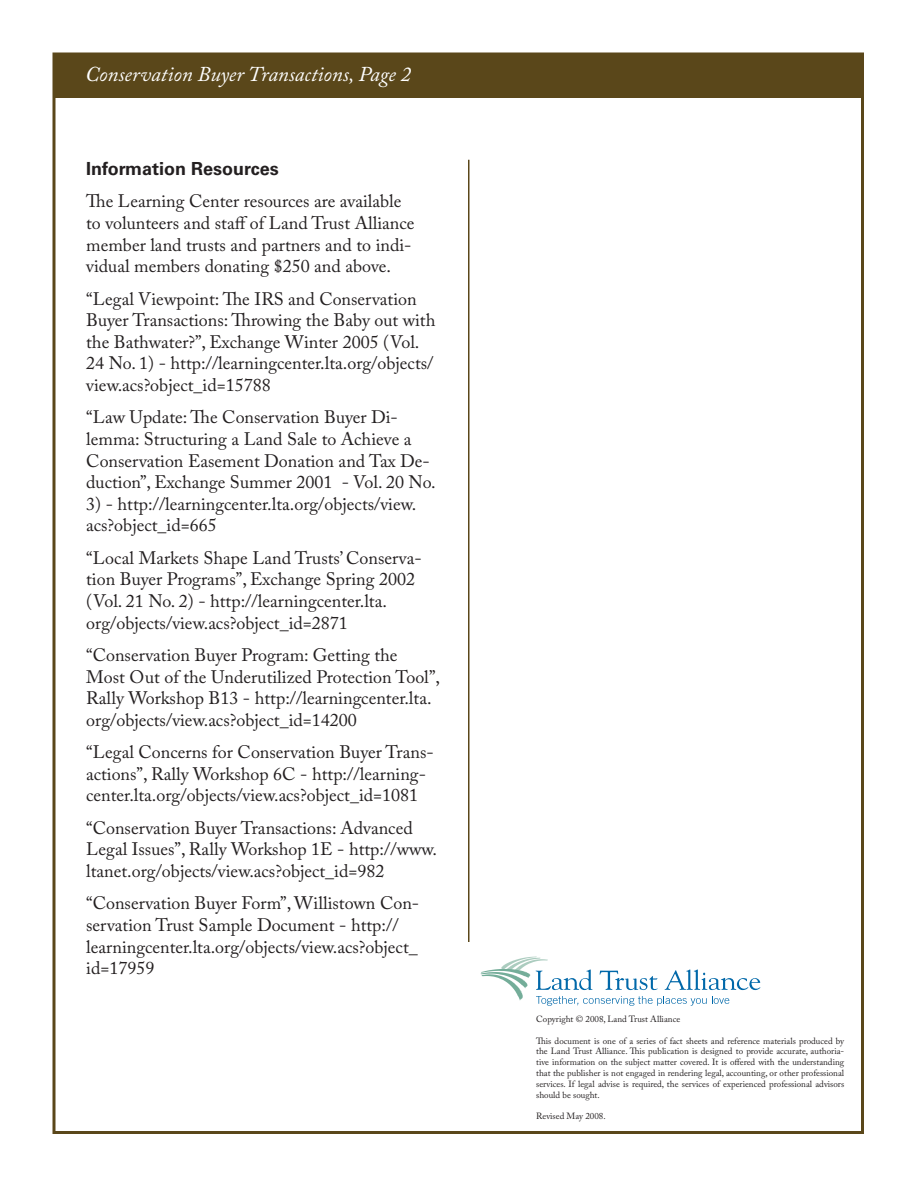
<style>
.page{position:relative;width:918px;height:1188px;background:#fff}
.page>*{position:absolute;margin:0;border:0;box-sizing:border-box;transform-origin:0 0}
.Subtitle{font:italic 21px "Adobe Caslon Pro";color:#fff}
.Normal_text{font:18px/21.6px "Adobe Caslon Pro";color:#231f20}
.Emph_text{font:700 18px "Univers LT Std";color:#231f20}
.Normal_text-2{font:9px/10.8px "Adobe Caslon Pro";color:#231f20;text-align:justify}
</style>
<div class="page">
<hr style="left:468px;top:160px;width:2px;height:782px;background:#5a471a">
<svg style="left:481px;top:957px;width:279px;height:49px"></svg>
<div style="left:54px;top:55px;width:810px;height:43px;background:#5a471a"></div>
<p class="Subtitle" style="left:85px;top:62px;width:328px">Conservation Buyer Transactions, Page 2</p>
<p class="Emph_text" style="left:86px;top:158px;width:194px">Information Resources</p>
<p class="Normal_text" style="left:86px;top:190px;width:330px">The Learning Center resources are available to volunteers and staff of Land Trust Alliance member land trusts and partners and to indi&shy;vidual members donating $250 and above.</p>
<p class="Normal_text" style="left:86px;top:288px;width:351px">“Legal Viewpoint: The IRS and Conservation Buyer Transactions: Throwing the Baby out with the Bathwater?”, Exchange Winter 2005 (Vol.<br>24 No. 1) - http://learningcenter.lta.org/objects/ view.acs?object_id=15788</p>
<p class="Normal_text" style="left:86px;top:406px;width:351px">“Law Update: The Conservation Buyer Di&shy;lemma: Structuring a Land Sale to Achieve a Conservation Easement Donation and Tax De&shy;duction”, Exchange Summer 2001 - Vol. 20 No.</p>
<p class="Normal_text" style="left:86px;top:493px;width:332px">3) - http://learningcenter.lta.org/objects/view. acs?object_id=665</p>
<p class="Normal_text" style="left:86px;top:547px;width:337px">“Local Markets Shape Land Trusts’ Conserva&shy;tion Buyer Programs”, Exchange Spring 2002 (Vol. 21 No. 2) - http://learningcenter.lta. org/objects/view.acs?object_id=2871</p>
<p class="Normal_text" style="left:86px;top:644px;width:355px">“Conservation Buyer Program: Getting the Most Out of the Underutilized Protection Tool”, Rally Workshop B13 - http://learningcenter.lta. org/objects/view.acs?object_id=14200</p>
<p class="Normal_text" style="left:86px;top:741px;width:349px">“Legal Concerns for Conservation Buyer Trans&shy;actions”, Rally Workshop 6C - http://learning&shy;center.lta.org/objects/view.acs?object_id=1081</p>
<p class="Normal_text" style="left:86px;top:817px;width:352px">“Conservation Buyer Transactions: Advanced<br>Legal Issues”, Rally Workshop 1E - http://www. ltanet.org/objects/view.acs?object_id=982</p>
<p class="Normal_text" style="left:86px;top:892px;width:334px">“Conservation Buyer Form”, Willistown Con&shy;servation Trust Sample Document - http:// learningcenter.lta.org/objects/view.acs?object_ id=17959</p>
<p class="Normal_text-2" style="left:536px;top:1013px;width:146px">Copyright © 2008, Land Trust Alliance</p>
<p class="Normal_text-2" style="left:536px;top:1035px;width:310px">This document is one of a series of fact sheets and reference materials produced by the Land Trust Alliance. This publication is designed to provide accurate, authoria&shy;tive information on the subject matter covered. It is offered with the understanding that the publisher is not engaged in rendering legal, accounting, or other professional services. If legal advise is required, the services of experienced professional advisors should be sought.</p>
<p class="Normal_text-2" style="left:536px;top:1111px;width:71px">Revised May 2008.</p>
</div>
